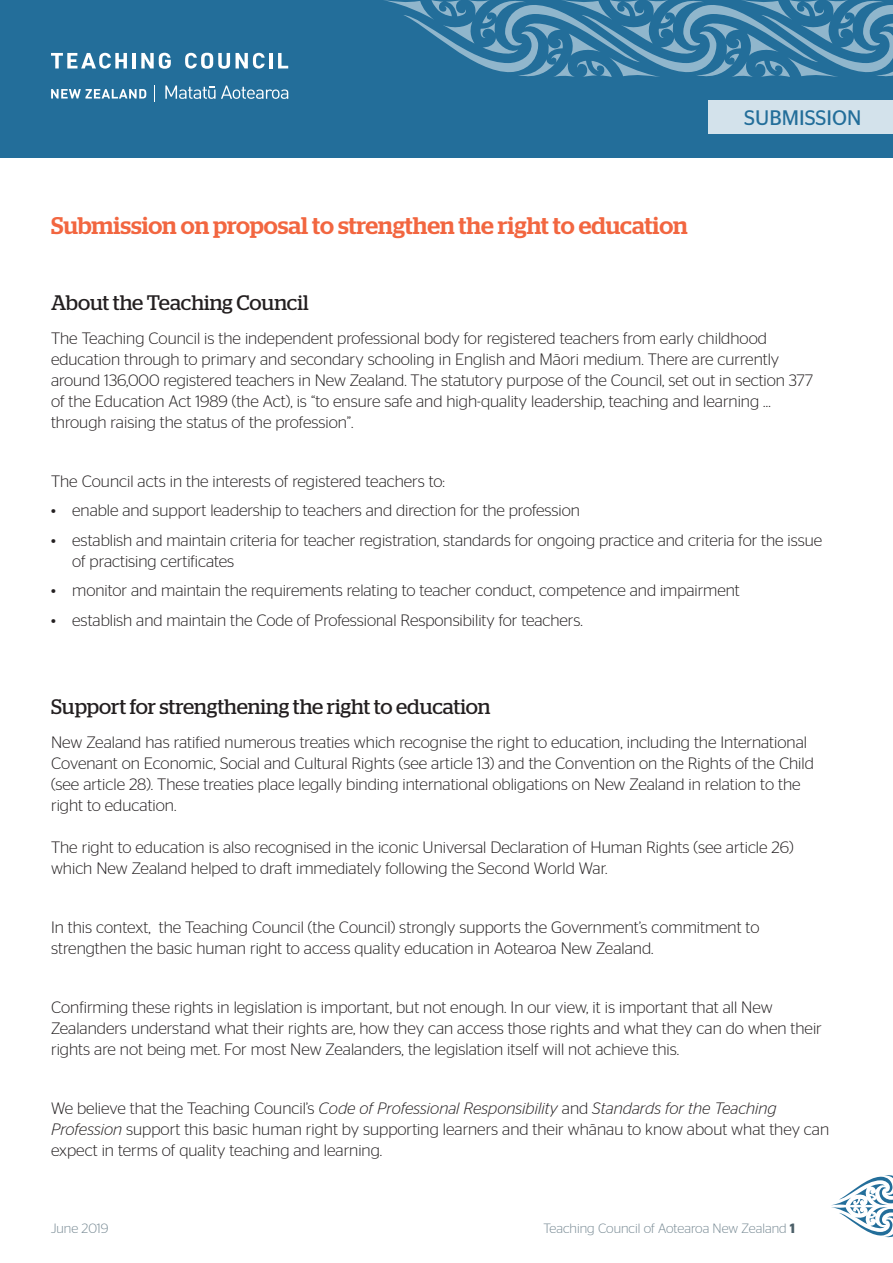
<style>
.page{position:relative;width:893px;height:1263px;background:#fff}
.page>*{position:absolute;margin:0;border:0;box-sizing:border-box;transform-origin:0 0}
.Heading{font:500 24px "Stag";color:#f26640}
.subheading{font:21px "Stag";letter-spacing:-.005em;color:#231f20}
.subheading-2{font:21px "Stag Sans";color:#236e9a}
.body{font:300 16.5px/21px "Stag Sans";color:#231f20}
.t1{font:300 13.5px "Stag Sans";color:#788a94}
.s1{font-style:italic}
.s2{font-weight:600;color:#4b5f68}
</style>
<div class="page">
<svg style="left:831px;top:1175px;width:62px;height:63px"></svg>
<div style="left:0;top:0;width:893px;height:157px;background:#236e9a"></div>
<svg style="left:165px;top:85px;width:123px;height:14px"></svg>
<svg style="left:51px;top:89px;width:95px;height:10px"></svg>
<svg style="left:154px;top:85px;width:1px;height:16px"></svg>
<hr style="left:132px;top:53px;width:4px;height:15px;background:#fff">
<svg style="left:141px;top:53px;width:30px;height:16px"></svg>
<hr style="left:269px;top:53px;width:4px;height:15px;background:#fff">
<svg style="left:278px;top:53px;width:10px;height:15px"></svg>
<svg style="left:236px;top:53px;width:29px;height:16px"></svg>
<svg style="left:185px;top:53px;width:45px;height:16px"></svg>
<svg style="left:51px;top:53px;width:76px;height:16px"></svg>
<svg style="left:384px;top:0;width:509px;height:77px"></svg>
<div style="left:708px;top:100px;width:185px;height:34px;background:#d3e2eb"></div>
<p class="Heading" style="left:51px;top:211px;width:638px">Submission on proposal to strengthen the right to education</p>
<p class="subheading-2" style="left:744px;top:106px;width:119px">SUBMISSION</p>
<p class="subheading" style="left:51px;top:290px;width:259px">About the Teaching Council</p>
<p class="body" style="left:51px;top:327px;width:763px">The Teaching Council is the independent professional body for registered teachers from early childhood education through to primary and secondary schooling in English and Māori medium. There are currently around 136,000 registered teachers in New Zealand. The statutory purpose of the Council, set out in section 377 of the Education Act 1989 (the Act), is “to ensure safe and high-quality leadership, teaching and learning … through raising the status of the profession”.</p>
<p class="body" style="left:51px;top:470px;width:396px">The Council acts in the interests of registered teachers to:</p>
<p class="body" style="left:51px;top:500px;width:530px">• enable and support leadership to teachers and direction for the profession</p>
<p class="body" style="left:72px;top:529px;width:751px;text-indent:-21px">• establish and maintain criteria for teacher registration, standards for ongoing practice and criteria for the issue of practising certificates</p>
<p class="body" style="left:51px;top:580px;width:690px">• monitor and maintain the requirements relating to teacher conduct, competence and impairment</p>
<p class="body" style="left:51px;top:609px;width:533px">• establish and maintain the Code of Professional Responsibility for teachers.</p>
<p class="subheading" style="left:51px;top:695px;width:441px">Support for strengthening the right to education</p>
<p class="body" style="left:51px;top:732px;width:764px">New Zealand has ratified numerous treaties which recognise the right to education, including the International Covenant on Economic, Social and Cultural Rights (see article 13) and the Convention on the Rights of the Child (see article 28). These treaties place legally binding international obligations on New Zealand in relation to the right to education.</p>
<p class="body" style="left:51px;top:837px;width:744px">The right to education is also recognised in the iconic Universal Declaration of Human Rights (see article 26) which New Zealand helped to draft immediately following the Second World War.</p>
<p class="body" style="left:51px;top:917px;width:710px">In this context, the Teaching Council (the Council) strongly supports the Government’s commitment to strengthen the basic human right to access quality education in Aotearoa New Zealand.</p>
<p class="body" style="left:51px;top:997px;width:772px">Confirming these rights in legislation is important, but not enough. In our view, it is important that all New<br>Zealanders understand what their rights are, how they can access those rights and what they can do when their rights are not being met. For most New Zealanders, the legislation itself will not achieve this.</p>
<p class="body" style="left:51px;top:1098px;width:780px">We believe that the Teaching Council’s <span class="s1">Code of Professional Responsibility</span> and <span class="s1">Standards for the Teaching<br>Profession</span> support this basic human right by supporting learners and their whānau to know about what they can expect in terms of quality teaching and learning.</p>
<p class="t1" style="left:51px;top:1220px;width:59px">June 2019</p>
<p class="t1" style="left:543px;top:1220px;width:253px">Teaching Council of Aotearoa New Zealand <span class="s2">1</span></p>
</div>
